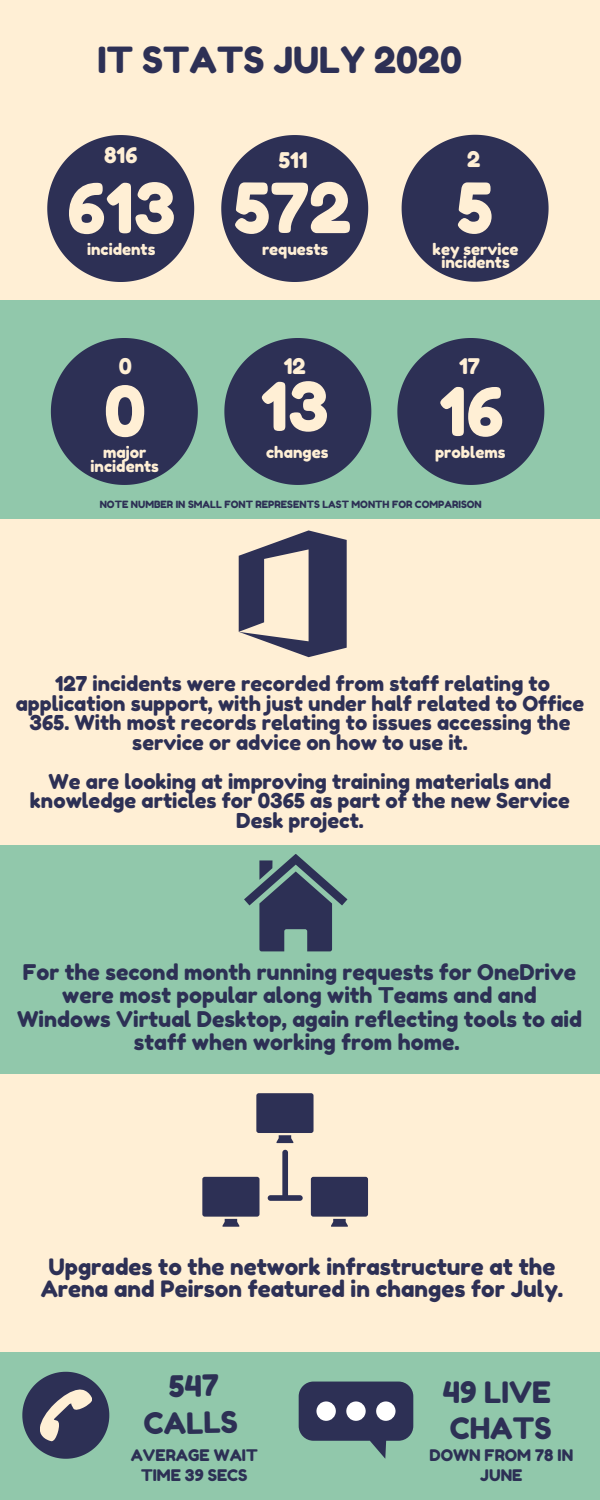
<style>
.page{position:relative;width:600px;height:1500px;background:#fff}
.page>*{position:absolute;margin:0;border:0;box-sizing:border-box;transform-origin:0 0}
.t1{font:68.8px "Fredoka One";color:#ffefd5}
.t2{font:66.8px "Fredoka One";color:#ffefd5}
.t3{font:36px "Fredoka One";color:#2d3055}
.t4{font:29.5px/36.7px "Fredoka One";color:#2d3055;text-align:center}
.t5{font:22.6px/21.2px "Fredoka One";color:#2d3055;text-align:center}
.t6{font:21.6px/23.2px "Fredoka One";color:#2d3055;text-align:center}
.t7{font:21.6px "Fredoka One";color:#ffefd5}
.t8{font:20.5px/19.6px "Fredoka One";color:#2d3055;text-align:center}
.t9{font:16px/19.5px "Fredoka One";color:#2d3055;text-align:center}
.t10{font:15.7px/13.5px "Fredoka One";color:#ffefd5;text-align:center}
.t11{font:10px "Fredoka One";color:#2d3055}
</style>
<div class="page">
<div style="left:0;top:844px;width:600px;height:230px;background:#91c8ab"></div>
<div style="left:0;top:519px;width:600px;height:325px;background:#ffefd5"></div>
<div style="left:0;top:300px;width:600px;height:219px;background:#91c8ab"></div>
<svg style="left:51px;top:338px;width:147px;height:147px"></svg>
<div style="left:0;top:1314px;width:600px;height:186px;background:#91c8ab"></div>
<svg style="left:224px;top:338px;width:147px;height:147px"></svg>
<svg style="left:397px;top:338px;width:147px;height:147px"></svg>
<svg style="left:22px;top:1372px;width:87px;height:87px"></svg>
<div style="left:0;top:0;width:600px;height:300px;background:#ffefd5"></div>
<svg style="left:47px;top:135px;width:147px;height:147px"></svg>
<svg style="left:221px;top:135px;width:147px;height:147px"></svg>
<svg style="left:402px;top:135px;width:147px;height:147px"></svg>
<svg style="left:244px;top:854px;width:103px;height:97px"></svg>
<div style="left:0;top:1074px;width:600px;height:278px;background:#ffefd5"></div>
<svg style="left:298px;top:1381px;width:115px;height:78px"></svg>
<div style="left:316px;top:1401px;width:20px;height:20px;background:#fff;border-radius:50%"></div>
<div style="left:376px;top:1401px;width:20px;height:20px;background:#fff;border-radius:50%"></div>
<div style="left:346px;top:1401px;width:20px;height:20px;background:#fff;border-radius:50%"></div>
<svg style="left:277px;top:1135px;width:16px;height:8px"></svg>
<div style="left:256px;top:1093px;width:58px;height:40px;background:#2d3055;border-radius:2px"></div>
<svg style="left:331px;top:1219px;width:17px;height:8px"></svg>
<div style="left:311px;top:1177px;width:57px;height:40px;background:#2d3055;border-radius:2px"></div>
<svg style="left:222px;top:1219px;width:17px;height:8px"></svg>
<div style="left:202px;top:1177px;width:58px;height:40px;background:#2d3055;border-radius:2px"></div>
<svg style="left:268px;top:1150px;width:35px;height:51px"></svg>
<svg style="left:239px;top:530px;width:108px;height:127px"></svg>
<h3 class="t3" style="left:98px;top:38px;width:366px">IT STATS JULY 2020</h3>
<p class="t7" style="left:104px;top:142px;width:35px">816</p>
<p class="t7" style="left:279px;top:147px;width:31px">511</p>
<h1 class="t1" style="left:67px;top:166px;width:110px">613</h1>
<p class="t10" style="left:87px;top:243px;width:70px">incidents</p>
<h1 class="t1" style="left:234px;top:166px;width:118px">572</h1>
<p class="t10" style="left:262px;top:243px;width:68px">requests</p>
<p class="t7" style="left:467px;top:146px;width:15px">2</p>
<h1 class="t1" style="left:457px;top:166px;width:38px">5</h1>
<p class="t10" style="left:433px;top:242px;width:87px">key service incidents</p>
<p class="t7" style="left:119px;top:353px;width:15px">0</p>
<p class="t7" style="left:284px;top:353px;width:23px">12</p>
<p class="t7" style="left:459px;top:353px;width:22px">17</p>
<h2 class="t2" style="left:261px;top:366px;width:69px">13</h2>
<p class="t10" style="left:266px;top:446px;width:64px">changes</p>
<h1 class="t1" style="left:104px;top:369px;width:43px">0</h1>
<p class="t10" style="left:91px;top:446px;width:70px">major incidents</p>
<h2 class="t2" style="left:439px;top:371px;width:66px">16</h2>
<p class="t10" style="left:435px;top:446px;width:72px">problems</p>
<p class="t11" style="left:100px;top:499px;width:384px">NOTE NUMBER IN SMALL FONT REPRESENTS LAST MONTH FOR COMPARISON</p>
<p class="t8" style="left:16px;top:674px;width:570px">127 incidents were recorded from staff relating to application support, with just under half related to Office 365. With most records relating to issues accessing the service or advice on how to use it.</p>
<p class="t8" style="left:30px;top:772px;width:541px">We are looking at improving training materials and knowledge articles for 0365 as part of the new Service<br>Desk project.</p>
<p class="t6" style="left:17px;top:960px;width:567px">For the second month running requests for OneDrive were most popular along with Teams and and Windows Virtual Desktop, again reflecting tools to aid staff when working from home.</p>
<p class="t5" style="left:41px;top:1257px;width:524px">Upgrades to the network infrastructure at the<br>Arena and Peirson featured in changes for July.</p>
<h3 class="t4" style="left:143px;top:1368px;width:96px;rotate:-1deg">547<br>CALLS</h3>
<h3 class="t4" style="left:443px;top:1373px;width:110px;text-align:left">49 LIVE<br>CHATS</h3>
<p class="t9" style="left:131px;top:1446px;width:128px">AVERAGE WAIT<br>TIME 39 SECS</p>
<p class="t9" style="left:429px;top:1446px;width:145px">DOWN FROM 78 IN<br>JUNE</p>
</div>
